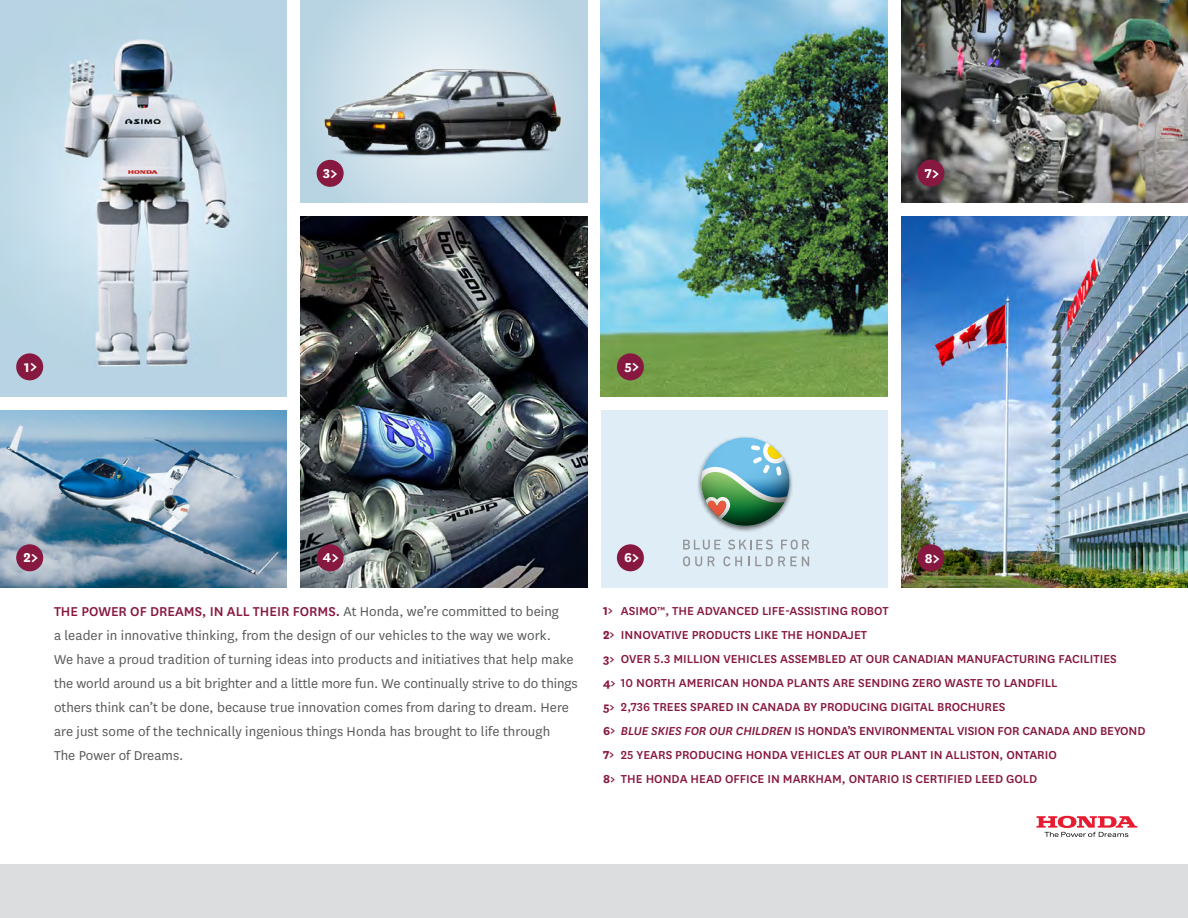
<style>
.page{position:relative;width:1188px;height:918px;background:#fff}
.page>*{position:absolute;margin:0;border:0;box-sizing:border-box;transform-origin:0 0}
.t1{font:15px/24px "National";color:#58595b}
.t2{font:700 15px "National";color:#fff}
.t3{font:500 13.5px/24px "National";color:#871840}
.s1{font-size:19.8px}
.s2{font-weight:500;color:#871840}
.s3{font-weight:700}
.s4{font-style:italic}
</style>
<div class="page">
<img style="left:901px;top:0;width:287px;height:202px">
<img style="left:0;top:0;width:287px;height:397px">
<img style="left:300px;top:216px;width:287px;height:371px">
<img style="left:901px;top:216px;width:287px;height:371px">
<div style="left:917px;top:544px;width:27px;height:27px;background:#871840;border-radius:50%"></div>
<img style="left:601px;top:0;width:286px;height:397px">
<img style="left:0;top:410px;width:287px;height:177px">
<svg style="left:300px;top:0;width:287px;height:202px;background:#c5dbe7"></svg>
<div style="left:601px;top:410px;width:286px;height:177px;background:#dfedf6"></div>
<svg style="left:683px;top:540px;width:38px;height:10px"></svg>
<svg style="left:728px;top:540px;width:45px;height:10px"></svg>
<svg style="left:781px;top:540px;width:28px;height:10px"></svg>
<svg style="left:683px;top:556px;width:19px;height:10px"></svg>
<svg style="left:708px;top:556px;width:7px;height:10px"></svg>
<svg style="left:723px;top:556px;width:19px;height:10px"></svg>
<svg style="left:755px;top:556px;width:54px;height:10px"></svg>
<img style="left:698px;top:467px;width:95px;height:65px">
<img style="left:701px;top:437px;width:89px;height:89px">
<div style="left:317px;top:160px;width:27px;height:27px;background:#871840;border-radius:50%"></div>
<div style="left:16px;top:353px;width:27px;height:27px;background:#871840;border-radius:50%"></div>
<div style="left:16px;top:544px;width:27px;height:27px;background:#871840;border-radius:50%"></div>
<div style="left:317px;top:544px;width:27px;height:27px;background:#871840;border-radius:50%"></div>
<div style="left:617px;top:544px;width:27px;height:27px;background:#871840;border-radius:50%"></div>
<div style="left:917px;top:160px;width:27px;height:27px;background:#871840;border-radius:50%"></div>
<div style="left:617px;top:353px;width:27px;height:27px;background:#871840;border-radius:50%"></div>
<svg style="left:1037px;top:816px;width:100px;height:21px"></svg>
<img style="left:304px;top:43px;width:279px;height:138px">
<div style="left:0;top:864px;width:1188px;height:54px;background:#dcddde"></div>
<p class="t2" style="left:24px;top:356px;width:15px">1<span class="s1">&gt;</span></p>
<p class="t2" style="left:323px;top:163px;width:17px">3<span class="s1">&gt;</span></p>
<p class="t2" style="left:624px;top:357px;width:17px">5<span class="s1">&gt;</span></p>
<p class="t2" style="left:24px;top:547px;width:17px">2<span class="s1">&gt;</span></p>
<p class="t2" style="left:323px;top:547px;width:18px">4<span class="s1">&gt;</span></p>
<p class="t2" style="left:624px;top:547px;width:17px">6<span class="s1">&gt;</span></p>
<p class="t2" style="left:925px;top:163px;width:16px">7<span class="s1">&gt;</span></p>
<p class="t2" style="left:925px;top:548px;width:17px">8<span class="s1">&gt;</span></p>
<p class="t1" style="left:54px;top:599px;width:525px"><span class="s2">THE POWER OF DREAMS, I N ALL THEI R FORMS.</span> At Honda, we’re committed to being<br>a leader in innovative thinking, from the design of our vehicles to the way we work.<br>We have a proud tradition of turning ideas into products and initiatives that help make the world around us a bit brighter and a little more fun. We continually strive to do things others think can’t be done, because true innovation comes from daring to dream. Here are just some of the technically ingenious things Honda has brought to life through<br>The Power of Dreams.</p>
<p class="t3" style="left:603px;top:598px;width:544px"><span class="s3">1&gt;</span> ASIMO™, THE ADVANCED LIFE-ASSISTI NG ROBOT<br><span class="s3">2&gt;</span> INNOVATIVE PRODUCTS LI KE THE HONDAJET<br><span class="s3">3&gt;</span> OVER 5.3 MI LLION VEHICLES ASSEMBLED AT OUR CANADIAN MANUFACTURI NG FACI LITI ES<br><span class="s3">4&gt;</span> 10 NORTH AMERICAN HONDA PLANTS ARE SENDI NG ZERO WASTE TO LANDFI LL<br><span class="s3">5&gt;</span> 2,736 TREES SPARED I N CANADA BY PRODUCI NG DIGITAL BROCHURES<br><span class="s3">6&gt;</span> <span class="s4">BLUE SKIES FOR OUR CHILDREN</span> IS H ONDA’S ENVI RONMENTAL VISI ON FOR CANADA AND BEYOND <span class="s3">7&gt;</span> 25 YEARS PRODUCI NG HONDA VEHICLES AT OUR PLANT I N ALLISTON, ONTARIO<br><span class="s3">8&gt;</span> THE HONDA HEAD OFFIC</p>
<p class="t3" style="left:758px;top:766px;width:226px">E I N MARKHAM, ONTARIO IS CERTIFI ED LEED</p>
<p class="t3" style="left:1006px;top:766px;width:33px">GOLD</p>
</div>
